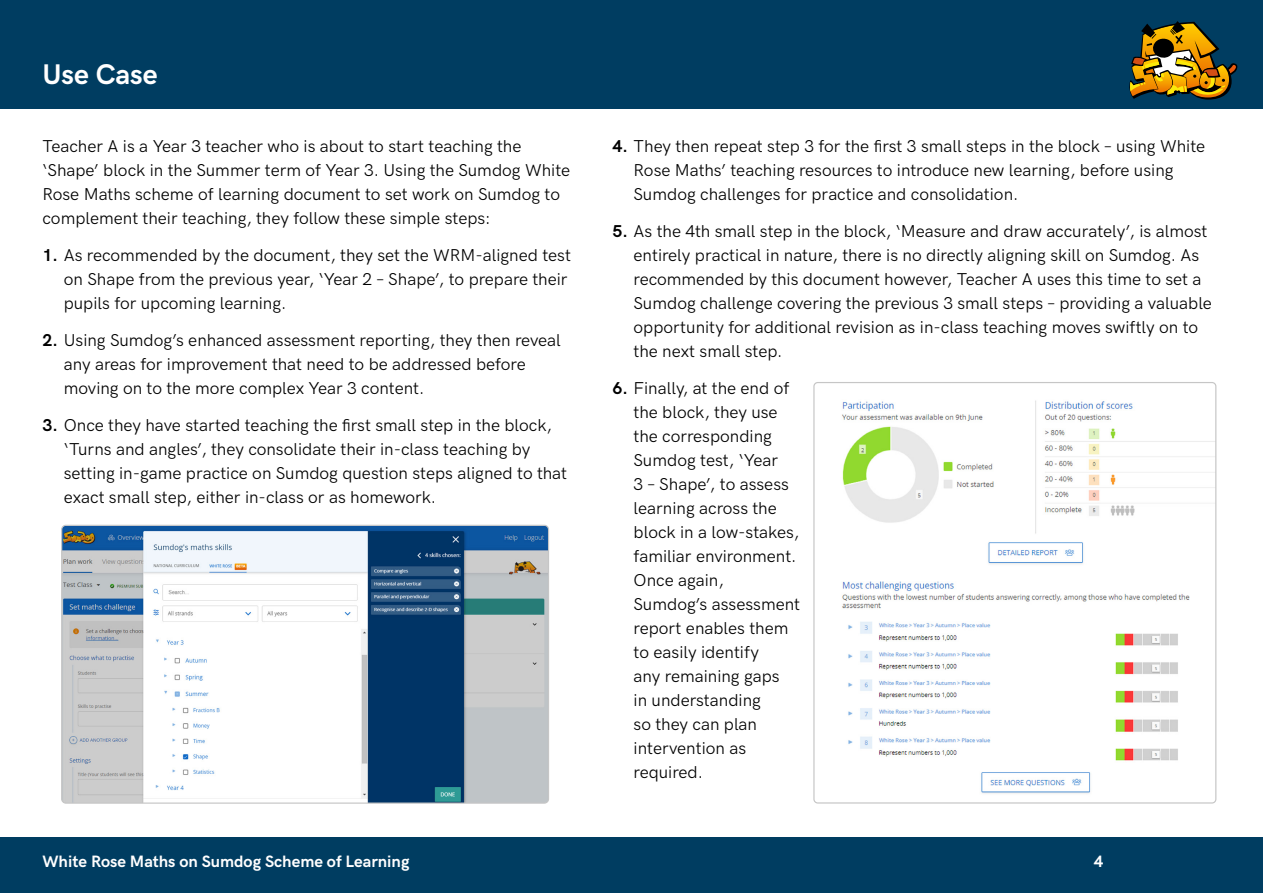
<style>
.page{position:relative;width:1263px;height:893px;background:#fff}
.page>*{position:absolute;margin:0;border:0;box-sizing:border-box;transform-origin:0 0}
.t1{font:700 28.5px "HK Grotesk";color:#fff}
.t2{font:17.25px/24px "HK Grotesk";color:#000}
.t3{font:700 16.5px "HK Grotesk";color:#fff}
.s1{font-weight:700}
</style>
<div class="page">
<div style="left:0;top:0;width:1263px;height:109px;background:#003d61"></div>
<div style="left:0;top:838px;width:1263px;height:55px;background:#003d61"></div>
<svg style="left:1129px;top:21px;width:108px;height:79px"></svg>
<img style="left:63px;top:527px;width:484px;height:275px">
<div style="left:61px;top:525px;width:488px;height:279px;border:1px solid #c6c6c6;border-radius:4px"></div>
<img style="left:815px;top:383px;width:401px;height:419px">
<h1 class="t1" style="left:43px;top:52px;width:117px">Use Case</h1>
<p class="t2" style="left:43px;top:133px;width:529px">Teacher A is a Year 3 teacher who is about to start teaching the ‘Shape’ block in the Summer term of Year 3. Using the Sumdog White Rose Maths scheme of learning document to set work on Sumdog to complement their teaching, they follow these simple steps:</p>
<p class="t2" style="left:64px;top:242px;width:509px;text-indent:-21px"><span class="s1">1.</span> As recommended by the document, they set the WRM-aligned test on Shape from the previous year, ‘Year 2 – Shape’, to prepare their pupils for upcoming learning.</p>
<p class="t2" style="left:64px;top:327px;width:499px;text-indent:-21px"><span class="s1">2.</span> Using Sumdog’s enhanced assessment reporting, they then reveal any areas for improvement that need to be addressed before moving on to the more complex Year 3 content.</p>
<p class="t2" style="left:64px;top:411px;width:505px;text-indent:-21px"><span class="s1">3.</span> Once they have started teaching the first small step in the block, ‘Turns and angles’, they consolidate their in-class teaching by setting in-game practice on Sumdog question steps aligned to that exact small step, either in-class or as homework.</p>
<p class="t2" style="left:634px;top:133px;width:573px;text-indent:-21px"><span class="s1">4.</span> They then repeat step 3 for the first 3 small steps in the block – using White<br>Rose Maths’ teaching resources to introduce new learning, before using<br>Sumdog challenges for practice and consolidation.</p>
<p class="t2" style="left:634px;top:218px;width:580px;text-indent:-21px"><span class="s1">5.</span> As the 4th small step in the block, ‘Measure and draw accurately’, is almost entirely practical in nature, there is no directly aligning skill on Sumdog. As recommended by this document however, Teacher A uses this time to set a Sumdog challenge covering the previous 3 small steps – providing a valuable opportunity for additional revision as in-class teaching moves swiftly on to the next small step.</p>
<p class="t2" style="left:634px;top:375px;width:168px;text-indent:-21px"><span class="s1">6.</span> Finally, at the end of the block, they use the corresponding<br>Sumdog test, ‘Year<br>3 – Shape’, to assess learning across the block in a low-stakes, familiar environment.<br>Once again,<br>Sumdog’s assessment report enables them to easily identify<br>any remaining gaps<br>in understanding<br>so they can plan intervention as required.</p>
<p class="t3" style="left:43px;top:849px;width:368px">White Rose Maths on Sumdog Scheme of Learning</p>
<p class="t3" style="left:1094px;top:849px;width:11px">4</p>
</div>
